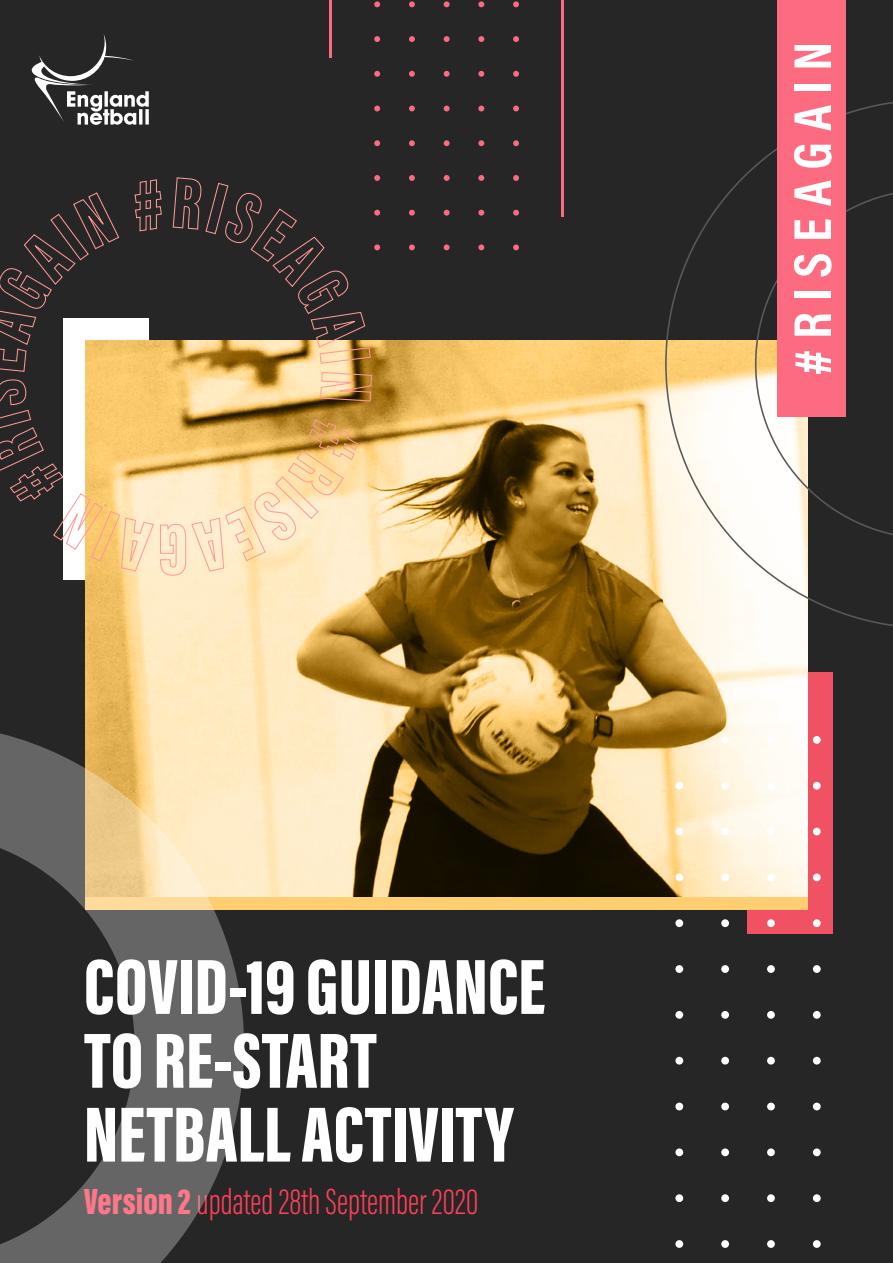
<style>
.page{position:relative;width:893px;height:1263px;background:#262626}
.page>*{position:absolute;margin:0;border:0;box-sizing:border-box;transform-origin:0 0}
.t1{font:80.55px/73.8px "Acumin Variable Concept";letter-spacing:-.235em;color:#fff}
.t2{font:54px "Acumin Variable Concept";letter-spacing:.05em;color:#fff}
.t3{font:37.5px "Acumin Variable Concept";letter-spacing:-.21em;color:#ff4059}
</style>
<div class="page">
<div style="left:747px;top:672px;width:85px;height:261px;background:#f05163"></div>
<img style="left:85px;top:340px;width:723px;height:556px">
<hr style="left:561px;top:0;width:3px;height:216px;background:#fc6b80">
<svg style="left:374px;top:1px;width:6px;height:6px"></svg>
<svg style="left:409px;top:1px;width:6px;height:6px"></svg>
<svg style="left:444px;top:1px;width:6px;height:6px"></svg>
<svg style="left:478px;top:1px;width:6px;height:6px"></svg>
<svg style="left:513px;top:1px;width:6px;height:6px"></svg>
<svg style="left:374px;top:36px;width:6px;height:6px"></svg>
<svg style="left:409px;top:36px;width:6px;height:6px"></svg>
<svg style="left:444px;top:36px;width:6px;height:6px"></svg>
<svg style="left:478px;top:36px;width:6px;height:6px"></svg>
<svg style="left:513px;top:36px;width:6px;height:6px"></svg>
<svg style="left:374px;top:71px;width:6px;height:6px"></svg>
<svg style="left:409px;top:71px;width:6px;height:6px"></svg>
<svg style="left:444px;top:71px;width:6px;height:6px"></svg>
<svg style="left:478px;top:71px;width:6px;height:6px"></svg>
<svg style="left:513px;top:71px;width:6px;height:6px"></svg>
<svg style="left:374px;top:106px;width:6px;height:5px"></svg>
<svg style="left:409px;top:106px;width:6px;height:5px"></svg>
<svg style="left:444px;top:106px;width:6px;height:5px"></svg>
<svg style="left:478px;top:106px;width:6px;height:5px"></svg>
<svg style="left:513px;top:106px;width:6px;height:5px"></svg>
<svg style="left:374px;top:140px;width:6px;height:6px"></svg>
<svg style="left:409px;top:140px;width:6px;height:6px"></svg>
<svg style="left:444px;top:140px;width:6px;height:6px"></svg>
<svg style="left:478px;top:140px;width:6px;height:6px"></svg>
<svg style="left:513px;top:140px;width:6px;height:6px"></svg>
<svg style="left:374px;top:175px;width:6px;height:6px"></svg>
<svg style="left:409px;top:175px;width:6px;height:6px"></svg>
<svg style="left:444px;top:175px;width:6px;height:6px"></svg>
<svg style="left:478px;top:175px;width:6px;height:6px"></svg>
<svg style="left:513px;top:175px;width:6px;height:6px"></svg>
<svg style="left:374px;top:210px;width:6px;height:6px"></svg>
<svg style="left:409px;top:210px;width:6px;height:6px"></svg>
<svg style="left:444px;top:210px;width:6px;height:6px"></svg>
<svg style="left:478px;top:210px;width:6px;height:6px"></svg>
<svg style="left:513px;top:210px;width:6px;height:6px"></svg>
<svg style="left:374px;top:244px;width:6px;height:6px"></svg>
<svg style="left:409px;top:244px;width:6px;height:6px"></svg>
<svg style="left:444px;top:244px;width:6px;height:6px"></svg>
<svg style="left:478px;top:244px;width:6px;height:6px"></svg>
<svg style="left:513px;top:244px;width:6px;height:6px"></svg>
<hr style="left:329px;top:0;width:3px;height:58px;background:#fc6b80">
<svg style="left:0;top:724px;width:244px;height:539px"></svg>
<svg style="left:32px;top:34px;width:117px;height:91px"></svg>
<svg style="left:664px;top:98px;width:229px;height:532px"></svg>
<div style="left:777px;top:0;width:68px;height:417px;background:#fc6b80"></div>
<svg style="left:0;top:177px;width:373px;height:399px"></svg>
<div style="left:721px;top:736px;width:8px;height:8px;background:#fff;border-radius:50%"></div>
<div style="left:767px;top:736px;width:8px;height:8px;background:#fff;border-radius:50%"></div>
<div style="left:813px;top:736px;width:8px;height:8px;background:#fff;border-radius:50%"></div>
<div style="left:675px;top:782px;width:8px;height:7px;background:#fff;border-radius:50%"></div>
<div style="left:721px;top:782px;width:8px;height:7px;background:#fff;border-radius:50%"></div>
<div style="left:767px;top:782px;width:8px;height:7px;background:#fff;border-radius:50%"></div>
<div style="left:813px;top:782px;width:8px;height:7px;background:#fff;border-radius:50%"></div>
<div style="left:675px;top:828px;width:8px;height:7px;background:#fff;border-radius:50%"></div>
<div style="left:721px;top:828px;width:8px;height:7px;background:#fff;border-radius:50%"></div>
<div style="left:767px;top:828px;width:8px;height:7px;background:#fff;border-radius:50%"></div>
<div style="left:813px;top:828px;width:8px;height:7px;background:#fff;border-radius:50%"></div>
<div style="left:675px;top:873px;width:8px;height:8px;background:#fff;border-radius:50%"></div>
<div style="left:721px;top:873px;width:8px;height:8px;background:#fff;border-radius:50%"></div>
<div style="left:767px;top:873px;width:8px;height:8px;background:#fff;border-radius:50%"></div>
<div style="left:813px;top:873px;width:8px;height:8px;background:#fff;border-radius:50%"></div>
<div style="left:675px;top:919px;width:8px;height:8px;background:#fff;border-radius:50%"></div>
<div style="left:721px;top:919px;width:8px;height:8px;background:#fff;border-radius:50%"></div>
<div style="left:767px;top:919px;width:8px;height:8px;background:#fff;border-radius:50%"></div>
<div style="left:813px;top:919px;width:8px;height:8px;background:#fff;border-radius:50%"></div>
<div style="left:675px;top:965px;width:8px;height:8px;background:#fff;border-radius:50%"></div>
<div style="left:721px;top:965px;width:8px;height:8px;background:#fff;border-radius:50%"></div>
<div style="left:767px;top:965px;width:8px;height:8px;background:#fff;border-radius:50%"></div>
<div style="left:813px;top:965px;width:8px;height:8px;background:#fff;border-radius:50%"></div>
<div style="left:675px;top:1011px;width:8px;height:8px;background:#fff;border-radius:50%"></div>
<div style="left:721px;top:1011px;width:8px;height:8px;background:#fff;border-radius:50%"></div>
<div style="left:767px;top:1011px;width:8px;height:8px;background:#fff;border-radius:50%"></div>
<div style="left:813px;top:1011px;width:8px;height:8px;background:#fff;border-radius:50%"></div>
<div style="left:675px;top:1057px;width:8px;height:7px;background:#fff;border-radius:50%"></div>
<div style="left:721px;top:1057px;width:8px;height:7px;background:#fff;border-radius:50%"></div>
<div style="left:767px;top:1057px;width:8px;height:7px;background:#fff;border-radius:50%"></div>
<div style="left:813px;top:1057px;width:8px;height:7px;background:#fff;border-radius:50%"></div>
<div style="left:675px;top:1103px;width:8px;height:7px;background:#fff;border-radius:50%"></div>
<div style="left:721px;top:1103px;width:8px;height:7px;background:#fff;border-radius:50%"></div>
<div style="left:767px;top:1103px;width:8px;height:7px;background:#fff;border-radius:50%"></div>
<div style="left:813px;top:1103px;width:8px;height:7px;background:#fff;border-radius:50%"></div>
<div style="left:675px;top:1148px;width:8px;height:8px;background:#fff;border-radius:50%"></div>
<div style="left:721px;top:1148px;width:8px;height:8px;background:#fff;border-radius:50%"></div>
<div style="left:767px;top:1148px;width:8px;height:8px;background:#fff;border-radius:50%"></div>
<div style="left:813px;top:1148px;width:8px;height:8px;background:#fff;border-radius:50%"></div>
<div style="left:675px;top:1194px;width:8px;height:8px;background:#fff;border-radius:50%"></div>
<div style="left:721px;top:1194px;width:8px;height:8px;background:#fff;border-radius:50%"></div>
<div style="left:767px;top:1194px;width:8px;height:8px;background:#fff;border-radius:50%"></div>
<div style="left:813px;top:1194px;width:8px;height:8px;background:#fff;border-radius:50%"></div>
<div style="left:675px;top:1240px;width:8px;height:8px;background:#fff;border-radius:50%"></div>
<div style="left:721px;top:1240px;width:8px;height:8px;background:#fff;border-radius:50%"></div>
<div style="left:767px;top:1240px;width:8px;height:8px;background:#fff;border-radius:50%"></div>
<div style="left:813px;top:1240px;width:8px;height:8px;background:#fff;border-radius:50%"></div>
<p class="t1" style="left:84px;top:946px;width:483px">COVID-19 GUIDANCE<br>TORE-START<br>NETBALLACTIVITY</p>
<p class="t3" style="left:84px;top:1175px;width:404px">Version 2 updated28thSeptember2020</p>
<p class="t2" style="left:775px;top:375px;width:346px;rotate:-90deg">#RI SEAGAI N</p>
</div>
